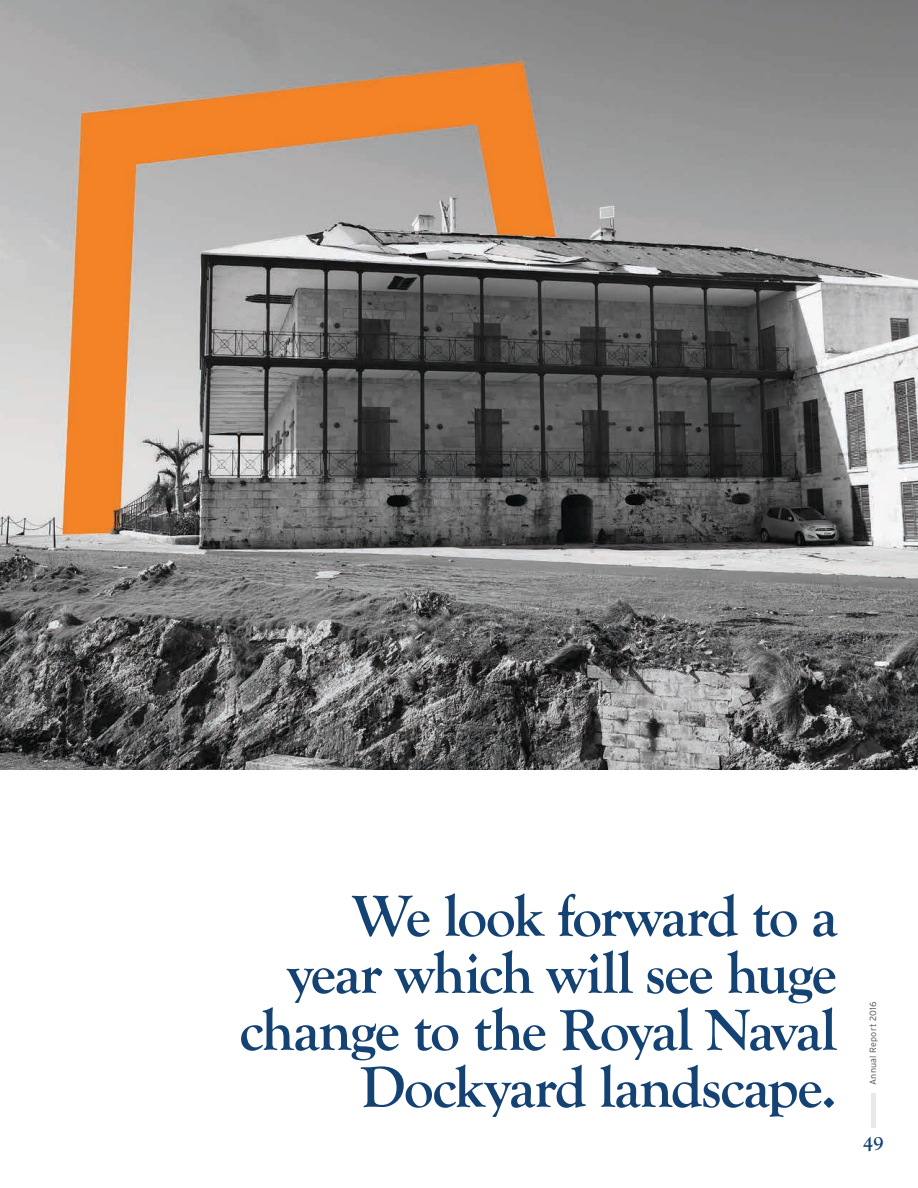
<style>
.page{position:relative;width:918px;height:1188px;background:#fff}
.page>*{position:absolute;margin:0;border:0;box-sizing:border-box;transform-origin:0 0}
.t1{font:700 60px/57px "Goudy Old Style T";letter-spacing:-.025em;color:#144373;text-align:right}
.t2{font:700 20.25px "Goudy Old Style T";color:#144373}
.t3{font:300 9px "Interstate";letter-spacing:.025em;color:#4d4d4f}
</style>
<div class="page">
<div style="left:871px;top:1093px;width:5px;height:35px;background:#e7e8e8"></div>
<img style="left:0;top:0;width:918px;height:770px">
<p class="t1" style="left:239px;top:889px;width:599px">We look forward to a<br>year which will see huge change to the Royal Naval<br>Dockyard landscape.</p>
<p class="t3" style="left:868px;top:1085px;width:85px;rotate:-90deg">Annual Report 2016</p>
<p class="t2" style="left:863px;top:1132px;width:22px">49</p>
</div>
